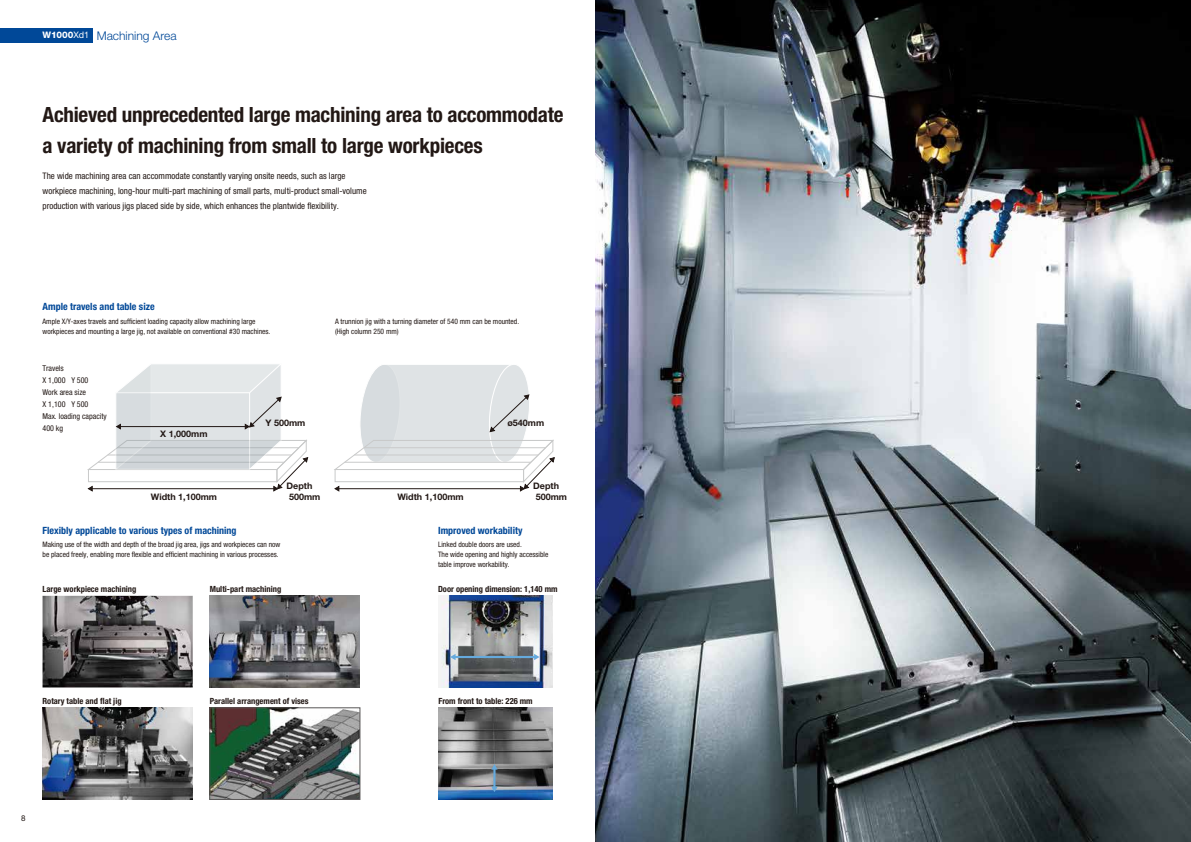
<style>
.page{position:relative;width:1191px;height:842px;background:#fff}
.page>*{position:absolute;margin:0;border:0;box-sizing:border-box;transform-origin:0 0}
.t1{font:700 condensed 21px/31px "Helvetica Neue LT Pro";letter-spacing:-.01em;color:#221815}
.t2{font:300 12px "Helvetica Neue LT Pro";color:#004898}
.t3{font:700 condensed 10px "Helvetica Neue LT Pro";color:#004898}
.t4{font:condensed 9px/15px "Helvetica Neue LT Pro";color:#221815}
.t5{font:700 9px/11px "Helvetica Neue LT Pro";color:#221815}
.t6{font:700 condensed 8.5px "Helvetica Neue LT Pro";color:#221815}
.t7{font:condensed 8px/12px "Helvetica Neue LT Pro";color:#221815}
.t8{font:8px "Helvetica Neue LT Pro";color:#221815}
.t9{font:condensed 7.5px/10px "Helvetica Neue LT Pro";color:#221815}
.s1{font-weight:800;font-size:9px;color:#fff}
.s2{font-weight:400;font-size:9px;color:#fff}
</style>
<div class="page">
<img style="left:595px;top:0;width:596px;height:842px">
<img style="left:438px;top:596px;width:115px;height:91px">
<img style="left:438px;top:708px;width:115px;height:91px">
<img style="left:212px;top:710px;width:146px;height:88px">
<div style="left:210px;top:708px;width:150px;height:92px;border:1px solid #595757"></div>
<img style="left:43px;top:596px;width:150px;height:91px">
<svg style="left:87px;top:364px;width:221px;height:127px"></svg>
<svg style="left:334px;top:365px;width:221px;height:126px"></svg>
<svg style="left:491px;top:764px;width:6px;height:28px"></svg>
<hr style="left:454px;top:656px;width:81px;height:2px;background:#65aadd">
<svg style="left:534px;top:654px;width:5px;height:6px"></svg>
<svg style="left:450px;top:654px;width:5px;height:6px"></svg>
<div style="left:0;top:28px;width:92px;height:15px;background:#004898"></div>
<img style="left:210px;top:596px;width:150px;height:91px">
<img style="left:43px;top:708px;width:150px;height:91px">
<h2 class="t2" style="left:43px;top:28px;width:136px"><span class="s1">W1000</span><span class="s2">Xd1</span> Machining Area</h2>
<h1 class="t1" style="left:43px;top:99px;width:522px">Achieved unprecedented large machining area to accommodate a variety of machining from small to large workpieces</h1>
<p class="t4" style="left:43px;top:168px;width:326px">The wide machining area can accommodate constantly varying onsite needs, such as large workpiece machining, long-hour multi-part machining of small parts, multi-product small-volume production with various jigs placed side by side, which enhances the plantwide flexibility.</p>
<h3 class="t3" style="left:43px;top:301px;width:114px">Ample travels and table size</h3>
<p class="t9" style="left:43px;top:316px;width:229px">Ample X/Y-axes travels and sufficient loading capacity allow machining large workpieces and mounting a large jig, not available on conventional #30 machines.</p>
<p class="t9" style="left:335px;top:316px;width:186px">A trunnion jig with a turning diameter of 540 mm can be mounted. (High column 250 mm)</p>
<p class="t7" style="left:43px;top:362px;width:66px">Travels<br>X 1,000 Y 500<br>Work area size<br>X 1,100 Y 500<br>Max. loading capacity<br>400 kg</p>
<p class="t5" style="left:160px;top:428px;width:49px">X 1,000mm</p>
<p class="t5" style="left:265px;top:417px;width:41px">Y 500mm</p>
<p class="t5" style="left:151px;top:491px;width:68px">Width 1,100mm</p>
<p class="t5" style="left:287px;top:480px;width:35px">Depth<br>500mm</p>
<p class="t5" style="left:397px;top:491px;width:68px">Width 1,100mm</p>
<p class="t5" style="left:507px;top:417px;width:38px">ø540mm</p>
<p class="t5" style="left:533px;top:480px;width:35px">Depth<br>500mm</p>
<h3 class="t3" style="left:43px;top:525px;width:196px">Flexibly applicable to various types of machining</h3>
<p class="t9" style="left:43px;top:540px;width:239px">Making use of the width and depth of the broad jig area, jigs and workpieces can now be placed freely, enabling more flexible and efficient machining in various processes.</p>
<h3 class="t3" style="left:438px;top:525px;width:86px">Improved workability</h3>
<p class="t9" style="left:438px;top:540px;width:112px">Linked double doors are used.<br>The wide opening and highly accessible table improve workability.</p>
<p class="t6" style="left:43px;top:583px;width:95px">Large workpiece machining</p>
<p class="t6" style="left:210px;top:583px;width:73px">Multi-part machining</p>
<p class="t6" style="left:438px;top:583px;width:121px">Door opening dimension: 1,140 mm</p>
<p class="t6" style="left:43px;top:695px;width:81px">Rotary table and flat jig</p>
<p class="t6" style="left:210px;top:695px;width:100px">Parallel arrangement of vises</p>
<p class="t6" style="left:438px;top:695px;width:96px">From front to table: 226 mm</p>
<p class="t8" style="left:21px;top:813px;width:6px">8</p>
</div>
